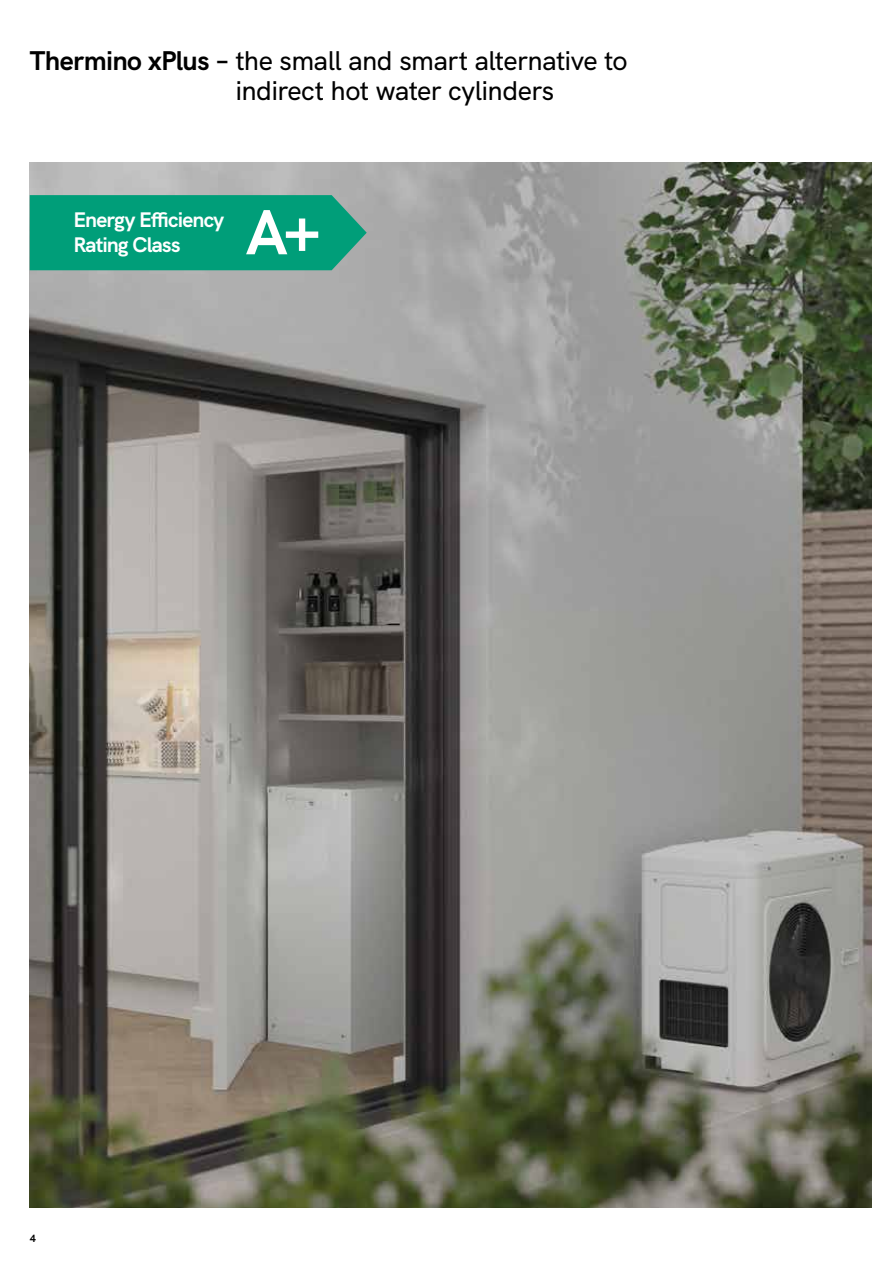
<style>
.page{position:relative;width:893px;height:1263px;background:#fff}
.page>*{position:absolute;margin:0;border:0;box-sizing:border-box;transform-origin:0 0}
.t1{font:500 27px/30px "HK Grotesk";letter-spacing:-.02em;color:#000}
.t2{font:700 21px/24.5px "HK Grotesk";letter-spacing:-.04em;color:#fff}
.t3{font:700 10.5px "HK Grotesk";color:#000}
.s1{font-weight:700}
</style>
<div class="page">
<img style="left:30px;top:162px;width:842px;height:1046px">
<svg style="left:30px;top:195px;width:337px;height:75px;background:#14a381"></svg>
<p class="t1" style="left:235px;top:43px;width:394px;text-indent:-206px"><span class="s1">Thermino xPlus –</span> the small and smart alternative to indirect hot water cylinders</p>
<p class="t2" style="left:73px;top:206px;width:152px">Energy Efficiency<br>Rating Class</p>
<p class="t3" style="left:30px;top:1230px;width:8px">4</p>
</div>
